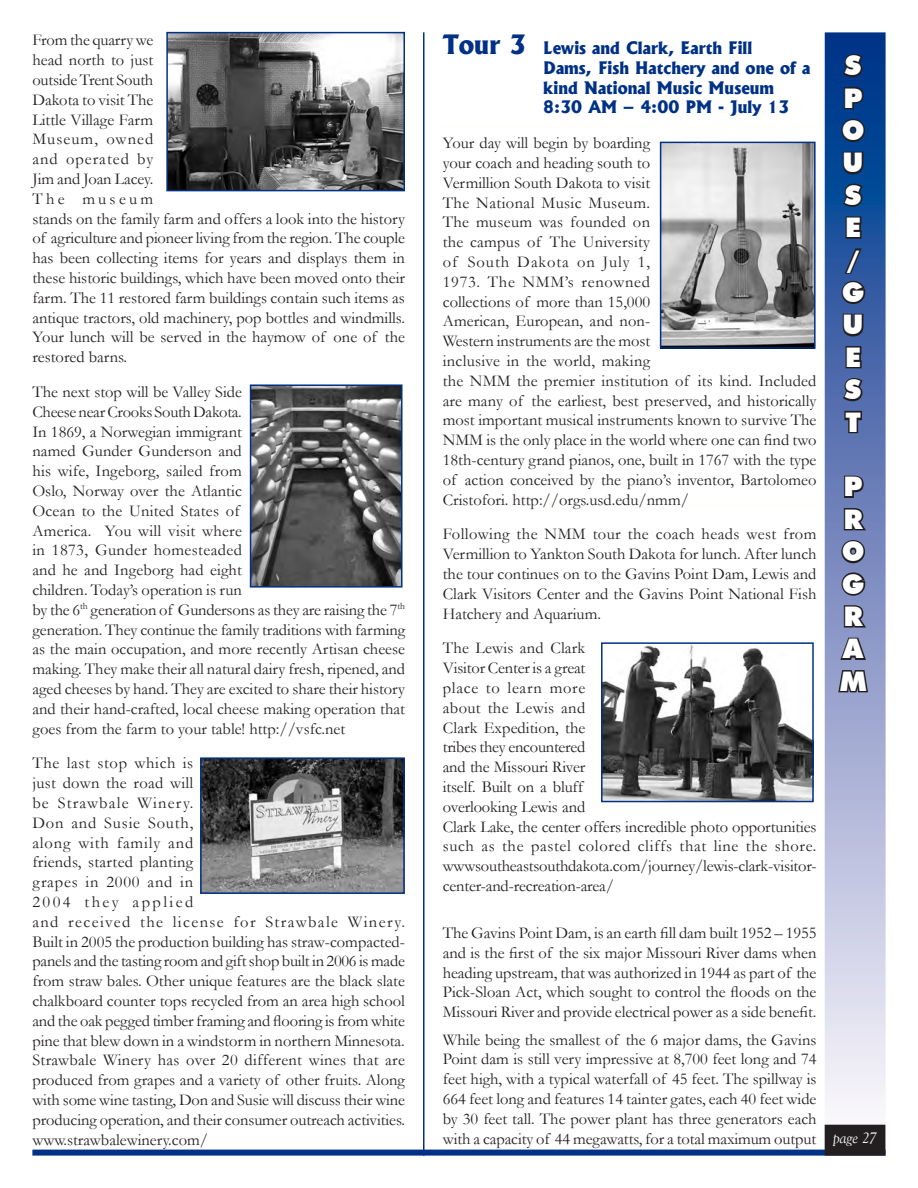
<style>
.page{position:relative;width:918px;height:1188px;background:#fff}
.page>*{position:absolute;margin:0;border:0;box-sizing:border-box;transform-origin:0 0}
.t1{font:900 27px/32.4px "Futura BT";color:#fff}
.t2{font:16.5px/19.8px "Garamond";color:#231f20}
.t3{font:800 16.5px/19.8px "Albertus";color:#003186}
.t4{font:italic 15px "Goudy";color:#fff}
.s1{font-size:25.5px}
</style>
<div class="page">
<hr style="left:423px;top:32px;width:1px;height:1124px;background:#003186">
<svg style="left:828px;top:35px;width:55px;height:1090px;background:#879ac7"></svg>
<div style="left:825px;top:32px;width:61px;height:1124px;border:2px solid #fff"></div>
<div style="left:32px;top:1150px;width:854px;height:6px;background:#003186"></div>
<svg style="left:841px;top:52px;width:23px;height:27px"></svg>
<svg style="left:842px;top:85px;width:24px;height:26px"></svg>
<svg style="left:839px;top:117px;width:28px;height:27px"></svg>
<svg style="left:841px;top:150px;width:24px;height:59px"></svg>
<svg style="left:844px;top:215px;width:19px;height:25px"></svg>
<svg style="left:839px;top:247px;width:28px;height:59px;background:#2a487c"></svg>
<svg style="left:841px;top:312px;width:24px;height:27px"></svg>
<svg style="left:844px;top:345px;width:19px;height:25px"></svg>
<svg style="left:841px;top:376px;width:23px;height:27px"></svg>
<svg style="left:843px;top:409px;width:21px;height:26px"></svg>
<svg style="left:842px;top:474px;width:24px;height:25px"></svg>
<svg style="left:842px;top:506px;width:27px;height:26px"></svg>
<svg style="left:839px;top:538px;width:30px;height:91px;background:#636b8f"></svg>
<svg style="left:837px;top:636px;width:33px;height:62px;background:#6f7594"></svg>
<div style="left:825px;top:1125px;width:60px;height:30px;background:#231f20"></div>
<div style="left:825px;top:1125px;width:60px;height:31px;border:2px solid #231f20"></div>
<hr style="left:443px;top:126px;width:373px;height:1px;background:#fffdf8">
<hr style="left:443px;top:505px;width:373px;height:1px;background:#fffdf8">
<img style="left:169px;top:35px;width:233px;height:153px">
<div style="left:166px;top:32px;width:239px;height:159px;border:2px solid #003186"></div>
<img style="left:253px;top:387px;width:147px;height:198px">
<div style="left:250px;top:384px;width:153px;height:204px;border:2px solid #003186"></div>
<img style="left:203px;top:760px;width:199px;height:131px">
<div style="left:200px;top:757px;width:205px;height:137px;border:2px solid #003186"></div>
<img style="left:663px;top:145px;width:150px;height:201px">
<div style="left:660px;top:142px;width:156px;height:207px;border:2px solid #003186"></div>
<img style="left:604px;top:645px;width:207px;height:154px">
<div style="left:601px;top:642px;width:213px;height:160px;border:2px solid #003186"></div>
<p class="t2" style="left:32px;top:30px;width:374px">From the quarry we<br>head north to just<br>outside Trent South<br>Dakota to visit The<br>Little Village Farm<br>Museum, owned<br>and operated by<br>Jim and Joan Lacey.<br>The museum<br>stands on the family farm and offers a look into the history of agriculture and pioneer living from the region. The couple has been collecting items for years and displays them in these historic buildings, which have been moved onto their farm. The 11 restored farm buildings contain such items as antique tractors, old machinery, pop bottles and windmills.<br>Your lunch will be served in the haymow of one of the restored barns.</p>
<p class="t2" style="left:32px;top:381px;width:374px">The next stop will be Valley Side<br>Cheese near Crooks South Dakota.<br>In 1869, a Norwegian immigrant<br>named Gunder Gunderson and<br>his wife, Ingeborg, sailed from<br>Oslo, Norway over the Atlantic<br>Ocean to the United States of<br>America. You will visit where<br>in 1873, Gunder homesteaded<br>and he and Ingeborg had eight<br>children. Today’s operation is run<br>by the 6<sup>th</sup> generation of Gundersons as they are raising the 7<sup>th </sup>generation. They continue the family traditions with farming as the main occupation, and more recently Artisan cheese making. They make their all natural dairy fresh, ripened, and aged cheeses by hand. They are excited to share their history and their hand-crafted, local cheese making operation that goes from the farm to your table! http://vsfc.net</p>
<p class="t2" style="left:32px;top:753px;width:374px">The last stop which is<br>just down the road will<br>be Strawbale Winery.<br>Don and Susie South,<br>along with family and<br>friends, started planting<br>grapes in 2000 and in<br>2004 they applied<br>and received the license for Strawbale Winery.<br>Built in 2005 the production building has straw-compacted&shy;panels and the tasting room and gift shop built in 2006 is made from straw bales. Other unique features are the black slate chalkboard counter tops recycled from an area high school and the oak pegged timber framing and flooring is from white pine that blew down in a windstorm in northern Minnesota.<br>Strawbale Winery has over 20 different wines that are produced from grapes and a variety of other fruits. Along with some wine tasting, Don and Susie will discuss their wine producing operation, and their consumer outreach activities. www.strawbalewinery.com/</p>
<p class="t3" style="left:543px;top:38px;width:269px;text-indent:-100px"><span class="s1">Tour 3</span> Lewis and Clark, Earth Fill<br>Dams, Fish Hatchery and one of a kind National Music Museum<br>8:30 AM – 4:00 PM - July 13</p>
<p class="t2" style="left:443px;top:133px;width:375px">Your day will begin by boarding<br>your coach and heading south to<br>Vermillion South Dakota to visit<br>The National Music Museum.<br>The museum was founded on<br>the campus of The University<br>of South Dakota on July 1,<br>1973. The NMM’s renowned<br>collections of more than 15,000<br>American, European, and non-<br>Western instruments are the most<br>inclusive in the world, making<br>the NMM the premier institution of its kind. Included are many of the earliest, best preserved, and historically most important musical instruments known to survive The NMM is the only place in the world where one can find two 18th-century grand pianos, one, built in 1767 with the type of action conceived by the piano’s inventor, Bartolomeo Cristofori. http://orgs.usd.edu/nmm/</p>
<p class="t2" style="left:443px;top:524px;width:375px;text-align:justify">Following the NMM tour the coach heads west from Vermillion to Yankton South Dakota for lunch. After lunch the tour continues on to the Gavins Point Dam, Lewis and Clark Visitors Center and the Gavins Point National Fish Hatchery and Aquarium.</p>
<p class="t2" style="left:443px;top:638px;width:375px">The Lewis and Clark<br>Visitor Center is a great<br>place to learn more<br>about the Lewis and<br>Clark Expedition, the<br>tribes they encountered<br>and the Missouri River<br>itself. Built on a bluff<br>overlooking Lewis and<br>Clark Lake, the center offers incredible photo opportunities such as the pastel colored cliffs that line the shore. wwwsoutheastsouthdakota.com/journey/lewis-clark-visitor&shy;center-and-recreation-area/</p>
<p class="t2" style="left:443px;top:923px;width:375px;text-align:justify">The Gavins Point Dam, is an earth fill dam built 1952 – 1955 and is the first of the six major Missouri River dams when heading upstream, that was authorized in 1944 as part of the Pick-Sloan Act, which sought to control the floods on the Missouri River and provide electrical power as a side benefit.</p>
<p class="t2" style="left:443px;top:1029px;width:375px;text-align:justify">While being the smallest of the 6 major dams, the Gavins Point dam is still very impressive at 8,700 feet long and 74 feet high, with a typical waterfall of 45 feet. The spillway is 664 feet long and features 14 tainter gates, each 40 feet wide by 30 feet tall. The power plant has three generators each with a capacity of 44 megawatts, for a total maximum output</p>
<h1 class="t1" style="left:842px;top:49px;width:24px">S<br>P<br>O<br>U<br>S<br>E /<br>G<br>U<br>E<br>S<br>T</h1>
<h1 class="t1" style="left:840px;top:470px;width:28px">P<br>R<br>O<br>G<br>R<br>A<br>M</h1>
<p class="t4" style="left:833px;top:1129px;width:45px">page 27</p>
</div>
